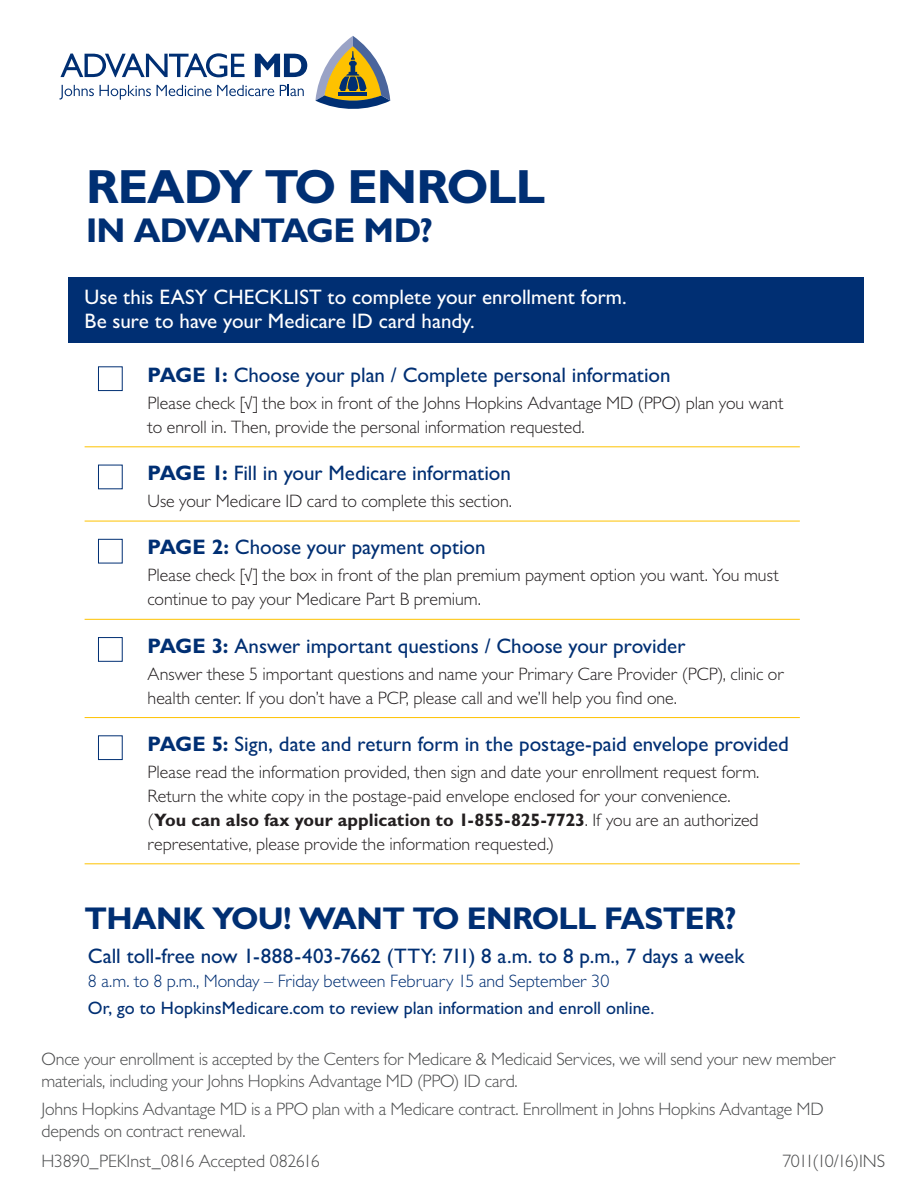
<style>
.page{position:relative;width:918px;height:1188px;background:#fff}
.page>*{position:absolute;margin:0;border:0;box-sizing:border-box;transform-origin:0 0}
.t1{font:700 48.15px "Gill Sans MT Std";letter-spacing:-.02em;color:#002f73}
.t2{font:700 34.5px "Gill Sans MT Std";letter-spacing:-.035em;color:#002f73}
.t3{font:700 31.5px "Gill Sans MT Std";letter-spacing:-.02em;color:#002f73}
.t4{font:500 21px "Gill Sans MT Std";color:#002f73}
.t5{font:500 21px/24px "Gill Sans MT Std";color:#fff}
.t6{font:300 18px/24px "Gill Sans MT Std";letter-spacing:-.005em;color:#231f20}
.t7{font:300 18px/21.6px "Gill Sans MT Std";letter-spacing:-.01em;color:#4b4c4d}
.t8{font:500 18px/27px "Gill Sans MT Std";color:#002f73}
.t9{font:300 18px "Gill Sans MT Std";letter-spacing:-.06em;color:#4b4c4d}
.s1{font-weight:700}
.s2{font-weight:300}
</style>
<div class="page">
<div style="left:68px;top:278px;width:796px;height:65px;background:#002f73"></div>
<hr style="left:85px;top:446px;width:715px;height:1px;background:#fec200">
<hr style="left:85px;top:521px;width:715px;height:1px;background:#fec200">
<hr style="left:85px;top:619px;width:715px;height:1px;background:#fec200">
<hr style="left:85px;top:717px;width:715px;height:1px;background:#fec200">
<hr style="left:85px;top:863px;width:715px;height:1px;background:#fec200">
<div style="left:98px;top:366px;width:25px;height:25px;border:1px solid #002f73"></div>
<div style="left:98px;top:465px;width:25px;height:24px;border:1px solid #002f73"></div>
<div style="left:98px;top:539px;width:25px;height:24px;border:1px solid #002f73"></div>
<div style="left:98px;top:637px;width:25px;height:25px;border:1px solid #002f73"></div>
<div style="left:98px;top:735px;width:25px;height:25px;border:1px solid #002f73"></div>
<svg style="left:315px;top:36px;width:75px;height:73px"></svg>
<svg style="left:59px;top:85px;width:35px;height:15px"></svg>
<svg style="left:100px;top:85px;width:51px;height:15px"></svg>
<svg style="left:157px;top:85px;width:117px;height:11px"></svg>
<svg style="left:280px;top:85px;width:24px;height:11px"></svg>
<svg style="left:60px;top:53px;width:185px;height:24px"></svg>
<svg style="left:255px;top:54px;width:52px;height:23px"></svg>
<h1 class="t1" style="left:86px;top:157px;width:461px">READY TO ENROLL</h1>
<h1 class="t2" style="left:86px;top:209px;width:349px">IN ADVANTAGE MD?</h1>
<p class="t5" style="left:85px;top:285px;width:544px">Use this EASY CHECKLIST to complete your enrollment form.<br>Be sure to have your Medicare ID card handy.</p>
<p class="t4" style="left:148px;top:362px;width:524px"><span class="s1">PAGE 1:</span> Choose your plan / Complete personal information</p>
<p class="t6" style="left:148px;top:391px;width:637px">Please check [√] the box in front of the Johns Hopkins Advantage MD (PPO) plan you want to enroll in. Then, provide the personal information requested.</p>
<p class="t4" style="left:148px;top:461px;width:365px"><span class="s1">PAGE 1:</span> Fill in your Medicare information</p>
<p class="t6" style="left:148px;top:489px;width:366px">Use your Medicare ID card to complete this section.</p>
<p class="t4" style="left:148px;top:535px;width:340px"><span class="s1">PAGE 2:</span> Choose your payment option</p>
<p class="t6" style="left:148px;top:563px;width:633px">Please check [√] the box in front of the plan premium payment option you want. You must continue to pay your Medicare Part B premium.</p>
<p class="t4" style="left:148px;top:633px;width:539px"><span class="s1">PAGE 3:</span> Answer important questions / Choose your provider</p>
<p class="t6" style="left:148px;top:661px;width:638px">Answer these 5 important questions and name your Primary Care Provider (PCP), clinic or health center. If you don’t have a PCP, please call and we’ll help you find one.</p>
<p class="t4" style="left:148px;top:731px;width:643px"><span class="s1">PAGE 5:</span> Sign, date and return form in the postage-paid envelope provided</p>
<p class="t6" style="left:148px;top:760px;width:613px">Please read the information provided, then sign and date your enrollment request form.<br>Return the white copy in the postage-paid envelope enclosed for your convenience. (<span class="s1">You can also fax your application to 1-855-825-7723</span>. If you are an authorized representative, please provide the information requested.)</p>
<p class="t3" style="left:85px;top:899px;width:654px">THANK YOU! WANT TO ENROLL FASTER?</p>
<p class="t4" style="left:88px;top:944px;width:658px">Call toll-free now 1-888-403-7662 (TTY: 711) 8 a.m. to 8 p.m., 7 days a week</p>
<p class="t8" style="left:88px;top:968px;width:568px"><span class="s2">8 a.m. to 8 p.m., Monday – Friday between February 15 and September 30<br></span>Or, go to HopkinsMedicare.com to review plan information and enroll online.</p>
<p class="t7" style="left:42px;top:1048px;width:796px">Once your enrollment is accepted by the Centers for Medicare &amp; Medicaid Services, we will send your new member materials, including your Johns Hopkins Advantage MD (PPO) ID card.</p>
<p class="t7" style="left:42px;top:1098px;width:783px">Johns Hopkins Advantage MD is a PPO plan with a Medicare contract. Enrollment in Johns Hopkins Advantage MD depends on contract renewal.</p>
<p class="t7" style="left:42px;top:1150px;width:280px">H3890_PEKInst_0816 Accepted 082616</p>
<p class="t9" style="left:782px;top:1150px;width:104px">7011(10/16)INS</p>
</div>
